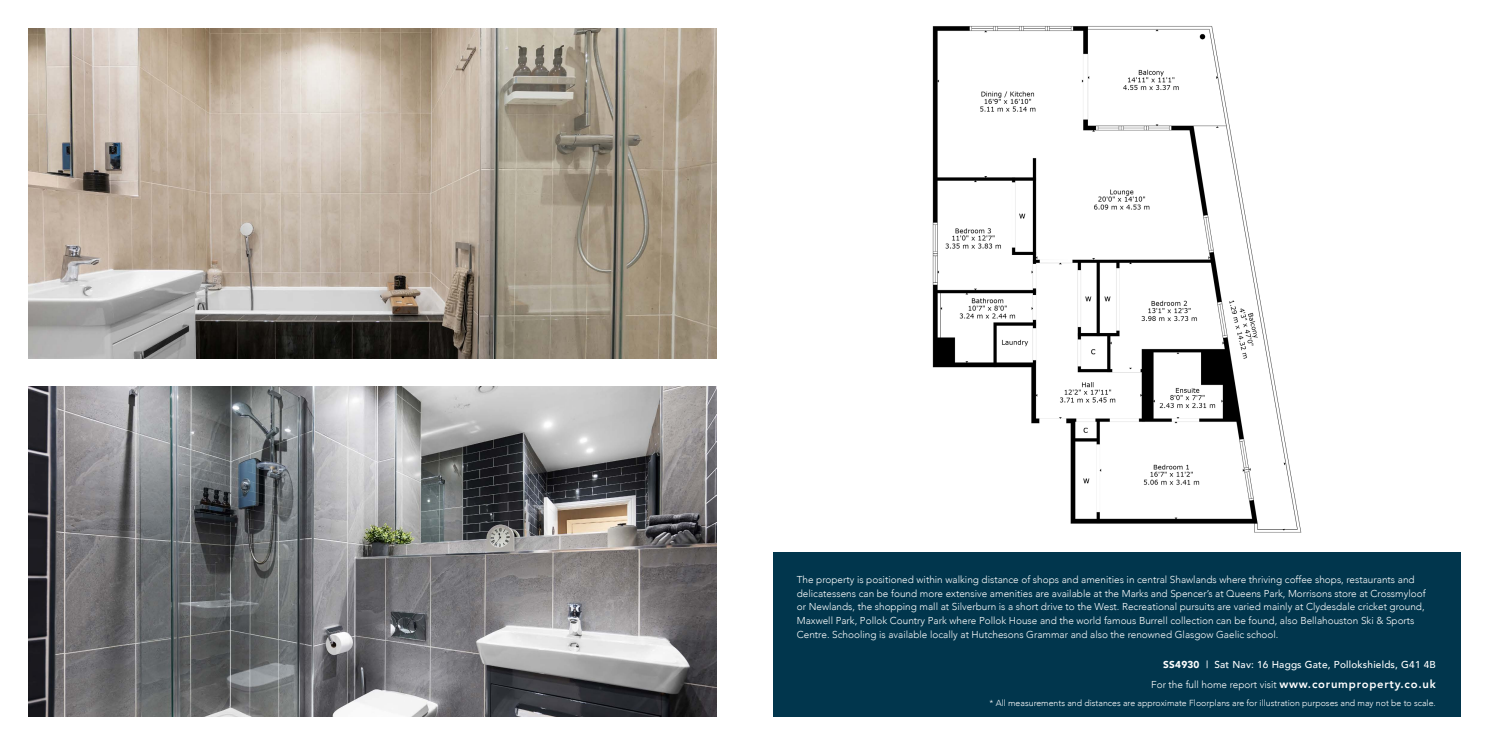
<style>
.page{position:relative;width:1489px;height:745px;background:#fff}
.page>*{position:absolute;margin:0;border:0;box-sizing:border-box;transform-origin:0 0}
.t1{font:300 10px/13.8px "Avenir";color:#fff}
.t2{font:500 10px/20px "Avenir";letter-spacing:.02em;color:#fff;text-align:right}
.t3{font:300 8.75px "Avenir";color:#fff}
.s1{font-weight:900}
.s2{font-weight:300}
.s3{font-weight:800;font-size:11.25px}
</style>
<div class="page">
<img style="left:28px;top:28px;width:688px;height:330px">
<img style="left:28px;top:386px;width:688px;height:330px">
<img style="left:932px;top:26px;width:370px;height:507px">
<div style="left:772px;top:551px;width:688px;height:165px;background:#01364d"></div>
<p class="t1" style="left:796px;top:572px;width:630px">The property is positioned within walking distance of shops and amenities in central Shawlands where thriving coffee shops, restaurants and delicatessens can be found more extensive amenities are available at the Marks and Spencer’s at Queens Park, Morrisons store at Crossmyloof or Newlands, the shopping mall at Silverburn is a short drive to the West. Recreational pursuits are varied mainly at Clydesdale cricket ground, Maxwell Park, Pollok Country Park where Pollok House and the world famous Burrell collection can be found, also Bellahouston Ski &amp; Sports Centre. Schooling is available locally at Hutchesons Grammar and also the renowned Glasgow Gaelic school.</p>
<p class="t2" style="left:1151px;top:653px;width:286px"><span class="s1">SS4930</span> | Sat Nav: 16 Haggs Gate, Pollokshields, G41 4B<br><span class="s2">For the full home report visit</span> <span class="s3">www.corumproperty.co.uk</span></p>
<p class="t3" style="left:989px;top:697px;width:448px">* All measurements and distances are approximate Floorplans are for illustration purposes and may not be to scale.</p>
</div>
